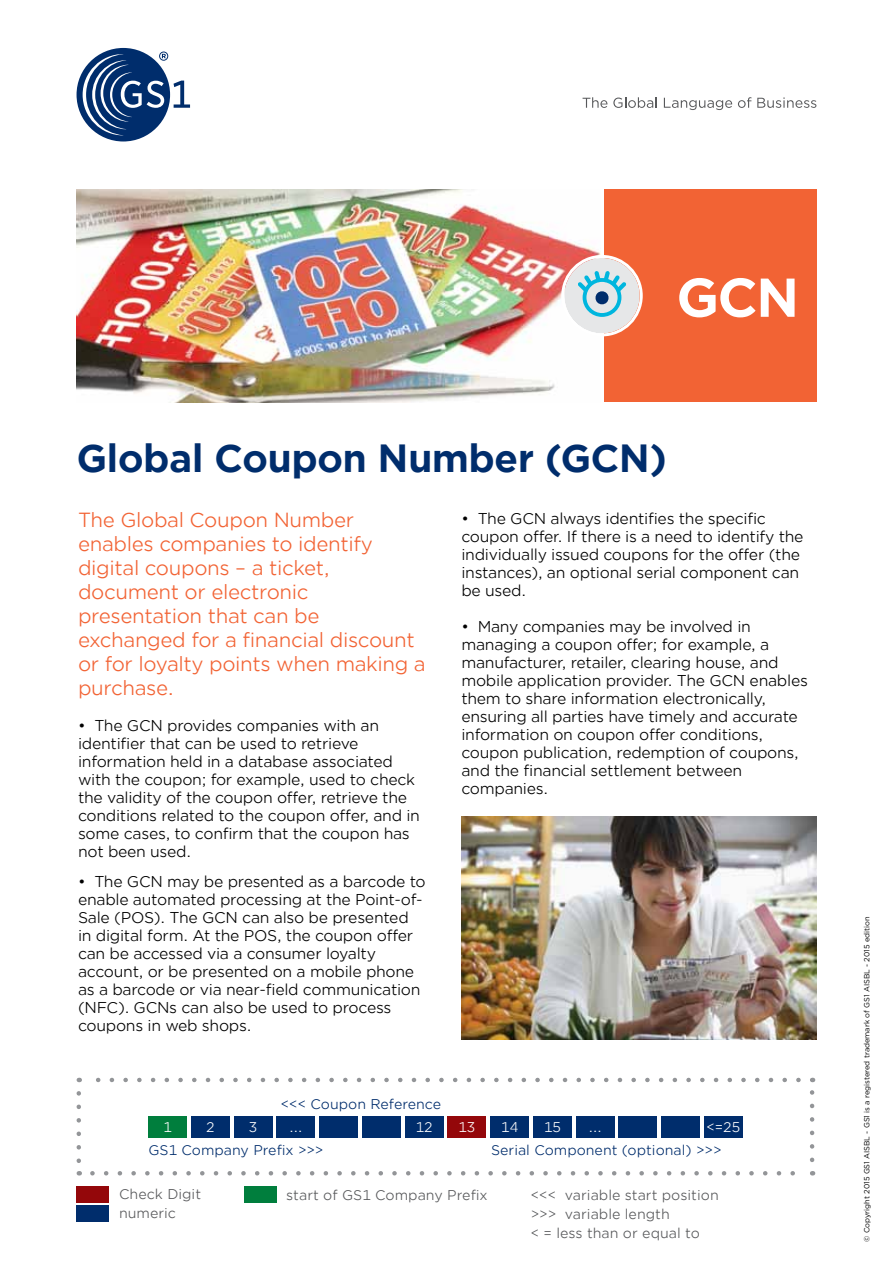
<style>
.page{position:relative;width:893px;height:1263px;background:#fff}
.page>*{position:absolute;margin:0;border:0;box-sizing:border-box;transform-origin:0 0}
.t1{font:700 52.5px "Gotham Office";color:#fff}
.t2{font:700 37.5px "Gotham Office";letter-spacing:-.02em;color:#002d6c}
.t3{font:19.5px/24px "Gotham Office";letter-spacing:-.02em;color:#f26334}
.t4{font:15px/18px "Gotham Office";letter-spacing:-.02em;color:#000}
.t5{font:13.5px/18.8px "Gotham Office";color:#58595b}
.t6{font:13.5px "Gotham Office";color:#002d6c}
.t7{font:13.5px "Gotham Office";color:#fff}
.t8{font:7.5px "Gotham";color:#000}
</style>
<div class="page">
<svg style="left:583px;top:97px;width:24px;height:11px"></svg>
<svg style="left:613px;top:97px;width:44px;height:11px"></svg>
<svg style="left:664px;top:98px;width:68px;height:12px"></svg>
<svg style="left:738px;top:97px;width:13px;height:11px"></svg>
<svg style="left:757px;top:98px;width:59px;height:10px"></svg>
<div style="left:77px;top:48px;width:93px;height:93px;background:#002d6c;border-radius:50%"></div>
<svg style="left:174px;top:81px;width:16px;height:27px"></svg>
<svg style="left:83px;top:52px;width:85px;height:83px"></svg>
<img style="left:77px;top:189px;width:523px;height:213px">
<div style="left:604px;top:189px;width:212px;height:213px;background:#f26334"></div>
<div style="left:564px;top:258px;width:76px;height:75px;background:#e6e7e8;border-radius:50%"></div>
<svg style="left:578px;top:271px;width:48px;height:46px"></svg>
<div style="left:561px;top:255px;width:82px;height:81px;border:3px solid #fff;border-radius:50%"></div>
<div style="left:244px;top:1186px;width:33px;height:17px;background:#007e3d"></div>
<svg style="left:92px;top:1171px;width:703px;height:4px"></svg>
<svg style="left:96px;top:1078px;width:702px;height:4px"></svg>
<svg style="left:77px;top:1093px;width:4px;height:82px"></svg>
<svg style="left:810px;top:1078px;width:4px;height:82px"></svg>
<div style="left:77px;top:1186px;width:32px;height:16px;background:#94070a"></div>
<div style="left:77px;top:1205px;width:32px;height:16px;background:#002d6c"></div>
<div style="left:362px;top:1116px;width:38px;height:21px;background:#002d6c"></div>
<div style="left:234px;top:1116px;width:38px;height:21px;background:#002d6c"></div>
<div style="left:491px;top:1116px;width:38px;height:21px;background:#002d6c"></div>
<div style="left:191px;top:1116px;width:38px;height:21px;background:#002d6c"></div>
<div style="left:448px;top:1116px;width:38px;height:21px;background:#94070a"></div>
<div style="left:320px;top:1116px;width:38px;height:21px;background:#002d6c"></div>
<div style="left:576px;top:1116px;width:38px;height:21px;background:#002d6c"></div>
<div style="left:619px;top:1116px;width:38px;height:21px;background:#002d6c"></div>
<div style="left:661px;top:1116px;width:39px;height:21px;background:#002d6c"></div>
<div style="left:704px;top:1116px;width:38px;height:21px;background:#002d6c"></div>
<div style="left:148px;top:1116px;width:39px;height:21px;background:#007e3d"></div>
<div style="left:405px;top:1116px;width:38px;height:21px;background:#002d6c"></div>
<div style="left:277px;top:1116px;width:38px;height:21px;background:#002d6c"></div>
<div style="left:533px;top:1116px;width:39px;height:21px;background:#002d6c"></div>
<img style="left:461px;top:816px;width:355px;height:224px">
<h1 class="t1" style="left:676px;top:261px;width:125px">GCN</h1>
<h2 class="t2" style="left:77px;top:432px;width:592px">Global Coupon Number (GCN)</h2>
<h3 class="t3" style="left:78px;top:508px;width:349px">The Global Coupon Number enables companies to identify digital coupons – a ticket, document or electronic presentation that can be exchanged for a financial discount or for loyalty points when making a purchase.</h3>
<p class="t4" style="left:78px;top:716px;width:343px">• The GCN provides companies with an identifier that can be used to retrieve information held in a database associated with the coupon; for example, used to check the validity of the coupon offer, retrieve the conditions related to the coupon offer, and in some cases, to confirm that the coupon has not been used.</p>
<p class="t4" style="left:78px;top:872px;width:349px">• The GCN may be presented as a barcode to enable automated processing at the Point-of-Sale (POS). The GCN can also be presented in digital form. At the POS, the coupon offer can be accessed via a consumer loyalty account, or be presented on a mobile phone as a barcode or via near-field communication (NFC). GCNs can also be used to process coupons in web shops.</p>
<p class="t4" style="left:461px;top:509px;width:344px">• The GCN always identifies the specific coupon offer. If there is a need to identify the individually issued coupons for the offer (the instances), an optional serial component can be used.</p>
<p class="t4" style="left:461px;top:617px;width:348px">• Many companies may be involved in managing a coupon offer; for example, a manufacturer, retailer, clearing house, and mobile application provider. The GCN enables them to share information electronically, ensuring all parties have timely and accurate information on coupon offer conditions, coupon publication, redemption of coupons, and the financial settlement between companies.</p>
<p class="t6" style="left:281px;top:1095px;width:162px">&lt;&lt;&lt; Coupon Reference</p>
<p class="t7" style="left:163px;top:1118px;width:10px">1</p>
<p class="t7" style="left:206px;top:1118px;width:10px">2</p>
<p class="t7" style="left:249px;top:1118px;width:10px">3</p>
<p class="t7" style="left:290px;top:1118px;width:14px">...</p>
<p class="t7" style="left:416px;top:1118px;width:18px">12</p>
<p class="t7" style="left:458px;top:1118px;width:18px">13</p>
<p class="t7" style="left:501px;top:1118px;width:18px">14</p>
<p class="t7" style="left:544px;top:1118px;width:18px">15</p>
<p class="t7" style="left:589px;top:1118px;width:14px">...</p>
<p class="t7" style="left:706px;top:1118px;width:35px">&lt;=25</p>
<p class="t6" style="left:148px;top:1141px;width:176px">GS1 Company Prefix &gt;&gt;&gt;</p>
<p class="t6" style="left:491px;top:1141px;width:232px">Serial Component (optional) &gt;&gt;&gt;</p>
<p class="t5" style="left:119px;top:1184px;width:84px">Check Digit</p>
<p class="t5" style="left:286px;top:1185px;width:203px">start of GS1 Company Prefix</p>
<p class="t5" style="left:119px;top:1203px;width:59px">numeric</p>
<p class="t5" style="left:531px;top:1185px;width:190px">&lt;&lt;&lt; variable start position &gt;&gt;&gt; variable length<br>&lt; = less than or equal to</p>
<p class="t8" style="left:862px;top:1242px;width:327px;rotate:-90deg">© Copyright 2015 GS1 AISBL - GS1 is a registered trademark of GS1 AISBL - 2015 edition</p>
</div>
